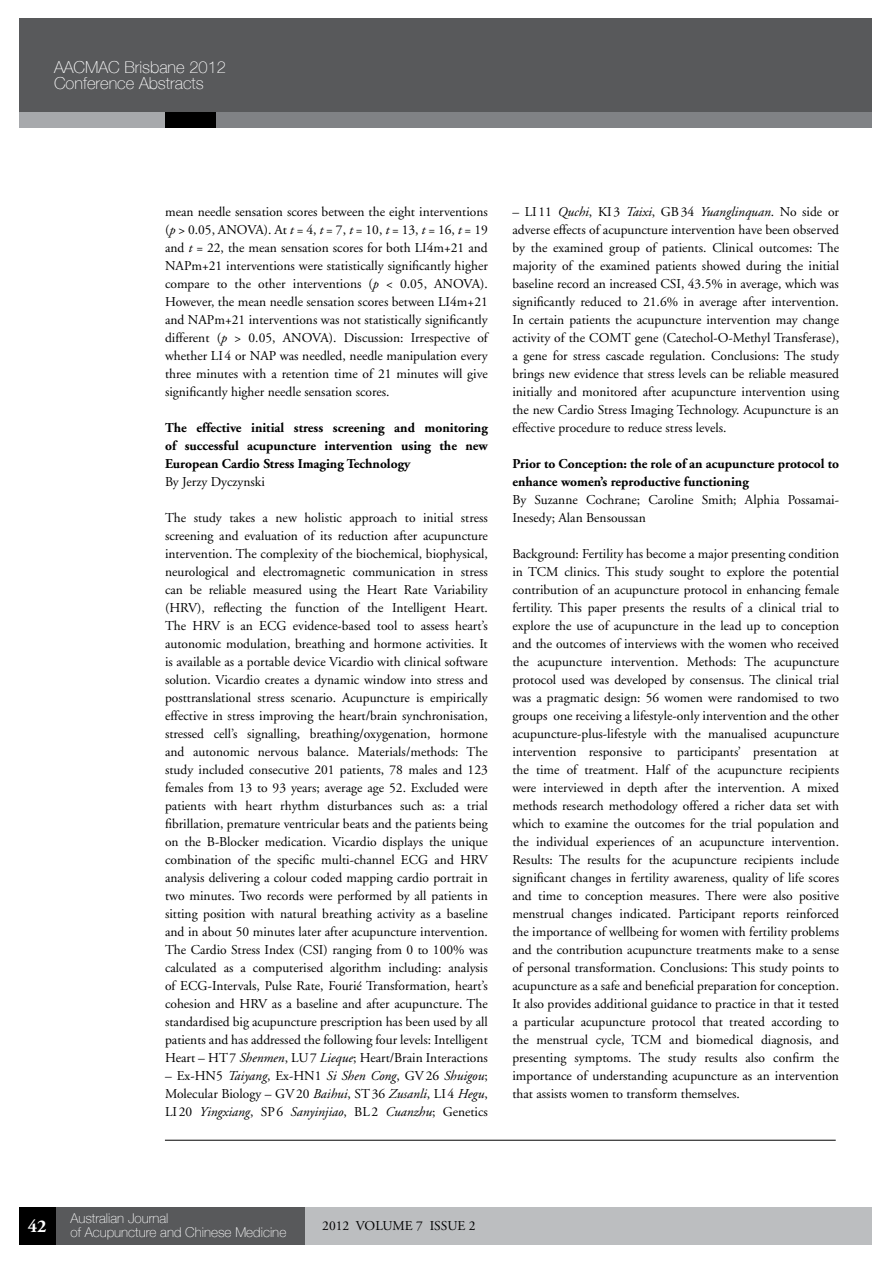
<style>
.page{position:relative;width:893px;height:1263px;background:#fff}
.page>*{position:absolute;margin:0;border:0;box-sizing:border-box;transform-origin:0 0}
.t1{font:700 18px "Adobe Garamond Pro";color:#fff}
.t2{font:100 16.5px/16.5px "Helvetica Neue";color:#fff}
.t3{font:13.5px/18px "Adobe Garamond";color:#000;text-align:justify}
.t4{font:700 13.5px/18px "Adobe Garamond";color:#000}
.t5{font:100 13.5px "Helvetica Neue";color:#fff}
.t6{font:13.5px "Adobe Garamond Pro";color:#000}
.s1{font-style:italic}
</style>
<div class="page">
<div style="left:19px;top:18px;width:853px;height:103px;background:#58595b"></div>
<div style="left:19px;top:113px;width:852px;height:15px;background:#a7a9ac"></div>
<div style="left:165px;top:113px;width:706px;height:15px;background:#000"></div>
<div style="left:216px;top:113px;width:656px;height:15px;background:#808285"></div>
<div style="left:19px;top:1207px;width:853px;height:37px;background:#bcbec0"></div>
<div style="left:55px;top:1207px;width:250px;height:37px;background:#58595b"></div>
<div style="left:19px;top:1207px;width:37px;height:37px;background:#000"></div>
<hr style="left:165px;top:1140px;width:671px;height:1px;background:#000">
<p class="t2" style="left:54px;top:58px;width:174px">AACMAC Brisbane 2012<br>Conference Abstracts</p>
<p class="t3" style="left:165px;top:203px;width:324px">mean needle sensation scores between the eight interventions (<span class="s1">p</span> &gt; 0.05, ANOVA). At <span class="s1">t</span> = 4, <span class="s1">t</span> = 7, <span class="s1">t</span> = 10, <span class="s1">t</span> = 13, <span class="s1">t</span> = 16, <span class="s1">t</span> = 19 and <span class="s1">t</span> = 22, the mean sensation scores for both LI4m+21 and NAPm+21 interventions were statistically significantly higher compare to the other interventions (<span class="s1">p</span> &lt; 0.05, ANOVA).<br>However, the mean needle sensation scores between LI4m+21 and NAPm+21 interventions was not statistically significantly different (<span class="s1">p</span> &gt; 0.05, ANOVA). Discussion: Irrespective of whether LI4 or NAP was needled, needle manipulation every three minutes with a retention time of 21 minutes will give significantly higher needle sensation scores.</p>
<p class="t4" style="left:165px;top:419px;width:324px;text-align:justify">The effective initial stress screening and monitoring of successful acupuncture intervention using the new European Cardio Stress Imaging Technology</p>
<p class="t3" style="left:165px;top:473px;width:101px">By Jerzy Dyczynski</p>
<p class="t3" style="left:165px;top:509px;width:324px">The study takes a new holistic approach to initial stress screening and evaluation of its reduction after acupuncture intervention. The complexity of the biochemical, biophysical, neurological and electromagnetic communication in stress can be reliable measured using the Heart Rate Variability (HRV), reflecting the function of the Intelligent Heart.<br>The HRV is an ECG evidence-based tool to assess heart’s autonomic modulation, breathing and hormone activities. It is available as a portable device Vicardio with clinical software solution. Vicardio creates a dynamic window into stress and posttranslational stress scenario. Acupuncture is empirically effective in stress improving the heart/brain synchronisation, stressed cell’s signalling, breathing/oxygenation, hormone and autonomic nervous balance. Materials/methods: The study included consecutive 201 patients, 78 males and 123 females from 13 to 93 years; average age 52. Excluded were patients with heart rhythm disturbances such as: a trial fibrillation, premature ventricular beats and the patients being on the B-Blocker medication. Vicardio displays the unique combination of the specific multi-channel ECG and HRV analysis delivering a colour coded mapping cardio portrait in two minutes. Two records were performed by all patients in sitting position with natural breathing activity as a baseline and in about 50 minutes later after acupuncture intervention.<br>The Cardio Stress Index (CSI) ranging from 0 to 100% was calculated as a computerised algorithm including: analysis of ECG-Intervals, Pulse Rate, Fourié Transformation, heart’s cohesion and HRV as a baseline and after acupuncture. The standardised big acupuncture prescription has been used by all patients and has addressed the following four levels: Intelligent Heart – HT7 <span class="s1">Shenmen</span>, LU7 <span class="s1">Lieque</span>; Heart/Brain Interactions</p>
<p class="t3" style="left:165px;top:1067px;width:324px">– Ex-HN5 <span class="s1">Taiyang</span>, Ex-HN1 <span class="s1">Si Shen Cong</span>, GV26 <span class="s1">Shuigou</span>; Molecular Biology – GV20 <span class="s1">Baihui</span>, ST36 <span class="s1">Zusanli</span>, LI 4 <span class="s1">Hegu</span>, LI20 <span class="s1">Yingxiang</span>, SP6 <span class="s1">Sanyinjiao</span>, BL2 <span class="s1">Cuanzhu</span>; Genetics</p>
<p class="t3" style="left:512px;top:203px;width:328px">– LI11 <span class="s1">Quchi</span>, KI 3 <span class="s1">Taixi</span>, GB34 <span class="s1">Yuanglinquan</span>. No side or adverse effects of acupuncture intervention have been observed by the examined group of patients. Clinical outcomes: The majority of the examined patients showed during the initial baseline record an increased CSI, 43.5% in average, which was significantly reduced to 21.6% in average after intervention.<br>In certain patients the acupuncture intervention may change activity of the COMT gene (Catechol-O-Methyl Transferase), a gene for stress cascade regulation. Conclusions: The study brings new evidence that stress levels can be reliable measured initially and monitored after acupuncture intervention using the new Cardio Stress Imaging Technology. Acupuncture is an effective procedure to reduce stress levels.</p>
<p class="t4" style="left:512px;top:455px;width:328px">Prior to Conception: the role of an acupuncture protocol to enhance women’s reproductive functioning</p>
<p class="t3" style="left:512px;top:491px;width:328px">By Suzanne Cochrane; Caroline Smith; Alphia Possamai-<br>Inesedy; Alan Bensoussan</p>
<p class="t3" style="left:512px;top:545px;width:328px">Background: Fertility has become a major presenting condition in TCM clinics. This study sought to explore the potential contribution of an acupuncture protocol in enhancing female fertility. This paper presents the results of a clinical trial to explore the use of acupuncture in the lead up to conception and the outcomes of interviews with the women who received the acupuncture intervention. Methods: The acupuncture protocol used was developed by consensus. The clinical trial was a pragmatic design: 56 women were randomised to two groups one receiving a lifestyle-only intervention and the other acupuncture-plus-lifestyle with the manualised acupuncture intervention responsive to participants’ presentation at the time of treatment. Half of the acupuncture recipients were interviewed in depth after the intervention. A mixed methods research methodology offered a richer data set with which to examine the outcomes for the trial population and the individual experiences of an acupuncture intervention.<br>Results: The results for the acupuncture recipients include significant changes in fertility awareness, quality of life scores and time to conception measures. There were also positive menstrual changes indicated. Participant reports reinforced the importance of wellbeing for women with fertility problems and the contribution acupuncture treatments make to a sense of personal transformation. Conclusions: This study points to acupuncture as a safe and beneficial preparation for conception.<br>It also provides additional guidance to practice in that it tested a particular acupuncture protocol that treated according to the menstrual cycle, TCM and biomedical diagnosis, and presenting symptoms. The study results also confirm the importance of understanding acupuncture as an intervention that assists women to transform themselves.</p>
<h1 class="t1" style="left:28px;top:1216px;width:20px">42</h1>
<p class="t5" style="left:70px;top:1211px;width:100px">Australian Journal</p>
<p class="t5" style="left:70px;top:1224px;width:217px">of Acupuncture and Chinese Medicine</p>
<p class="t6" style="left:322px;top:1217px;width:155px">2012 VOLUME 7 ISSUE 2</p>
</div>
